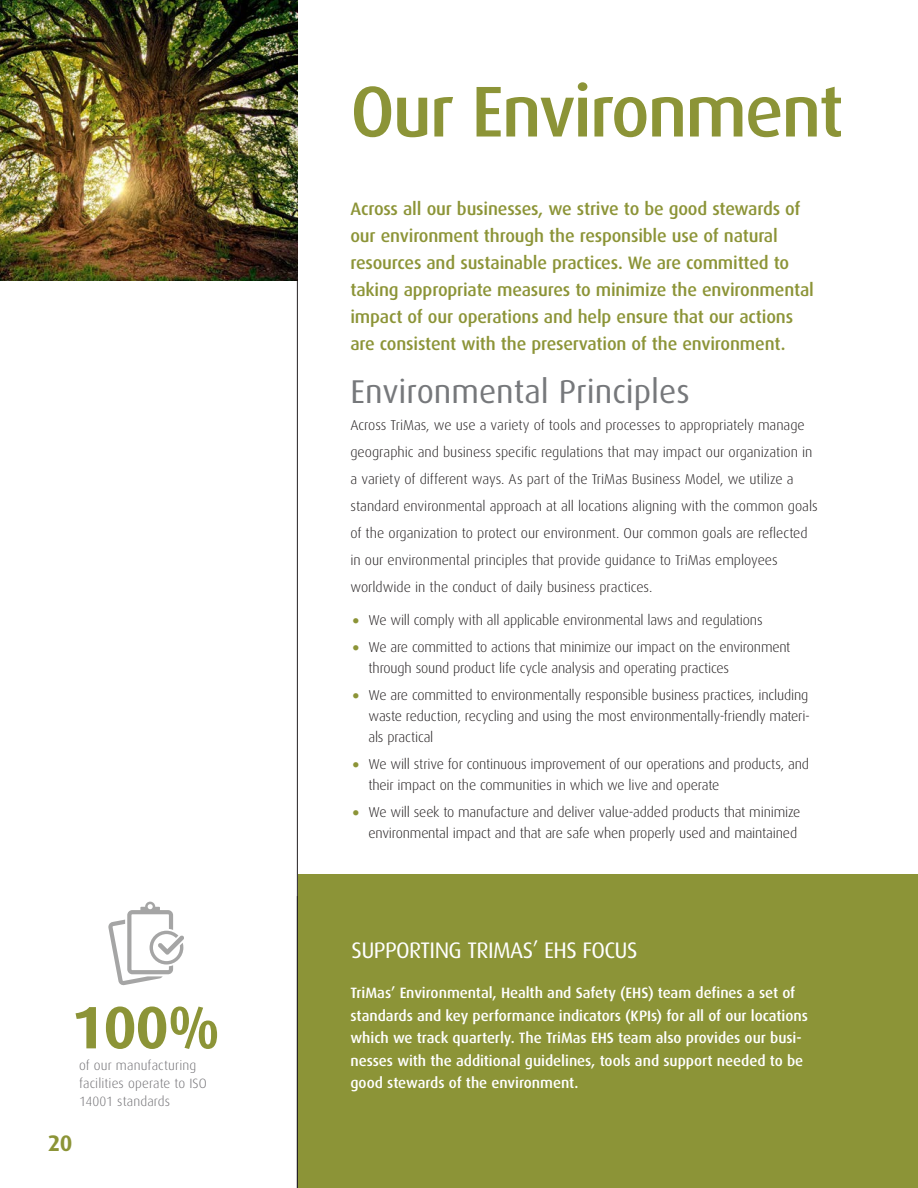
<style>
.page{position:relative;width:918px;height:1188px;background:#fff}
.page>*{position:absolute;margin:0;border:0;box-sizing:border-box;transform-origin:0 0}
.t1{font:500 72px "Dax";letter-spacing:-.03em;color:#8c9437}
.t2{font:700 60px "Dax";color:#8c9437}
.t3{font:33px "Dax";color:#76787b}
.t4{font:22.5px "Dax";letter-spacing:-.025em;color:#fff}
.t5{font:700 22.5px "Dax";color:#8c9437}
.t6{font:500 18px/27px "Dax";letter-spacing:-.01em;color:#8c9437}
.t7{font:500 15px/22.5px "Dax";letter-spacing:-.005em;color:#fff}
.t8{font:300 14.25px/27px "Dax";letter-spacing:-.01em;color:#231f20}
.t9{font:300 13.5px/18px "Dax";letter-spacing:.01em;color:#717074}
.s1{font-size:37.5px;color:#8c9437}
</style>
<div class="page">
<div style="left:298px;top:875px;width:620px;height:313px;background:#8c9437"></div>
<hr style="left:297px;top:0;width:1px;height:1188px;background:#231f20">
<img style="left:0;top:0;width:298px;height:280px">
<svg style="left:108px;top:902px;width:76px;height:84px"></svg>
<p class="t2" style="left:71px;top:994px;width:151px">100%</p>
<p class="t9" style="left:79px;top:1056px;width:129px">of our manufacturing facilities operate to ISO<br>14001 standards</p>
<p class="t5" style="left:48px;top:1131px;width:26px">20</p>
<p class="t1" style="left:350px;top:71px;width:495px">Our Environment</p>
<p class="t6" style="left:350px;top:195px;width:465px">Across all our businesses, we strive to be good stewards of our environment through the responsible use of natural resources and sustainable practices. We are committed to taking appropriate measures to minimize the environmental impact of our operations and help ensure that our actions are consistent with the preservation of the environment.</p>
<p class="t3" style="left:350px;top:373px;width:341px">Environmental Principles</p>
<p class="t8" style="left:350px;top:412px;width:469px">Across TriMas, we use a variety of tools and processes to appropriately manage geographic and business specific regulations that may impact our organization in a variety of different ways. As part of the TriMas Business Model, we utilize a standard environmental approach at all locations aligning with the common goals of the organization to protect our environment. Our common goals are reflected in our environmental principles that provide guidance to TriMas employees worldwide in the conduct of daily business practices.</p>
<p class="t8" style="left:350px;top:607px;width:414px"><span class="s1">•</span> We will comply with all applicable environmental laws and regulations</p>
<p class="t8" style="left:368px;top:637px;width:424px;line-height:21px;text-indent:-18px"><span class="s1">•</span> We are committed to actions that minimize our impact on the environment through sound product life cycle analysis and operating practices</p>
<p class="t8" style="left:368px;top:685px;width:443px;line-height:21px;text-align:justify;text-indent:-18px"><span class="s1">•</span> We are committed to environmentally responsible business practices, including waste reduction, recycling and using the most environmentally-friendly materi&shy;als practical</p>
<p class="t8" style="left:368px;top:754px;width:442px;line-height:21px;text-indent:-18px"><span class="s1">•</span> We will strive for continuous improvement of our operations and products, and their impact on the communities in which we live and operate</p>
<p class="t8" style="left:350px;top:802px;width:452px;line-height:21px;text-align:right"><span class="s1">•</span> We will seek to manufacture and deliver value-added products that minimize environmental impact and that are safe when properly used and maintained</p>
<p class="t4" style="left:352px;top:938px;width:288px">SUPPORTING TRIMAS’ EHS FOCUS</p>
<p class="t7" style="left:350px;top:982px;width:459px">TriMas’ Environmental, Health and Safety (EHS) team defines a set of standards and key performance indicators (KPIs) for all of our locations which we track quarterly. The TriMas EHS team also provides our busi&shy;nesses with the additional guidelines, tools and support needed to be good stewards of the environment.</p>
</div>
